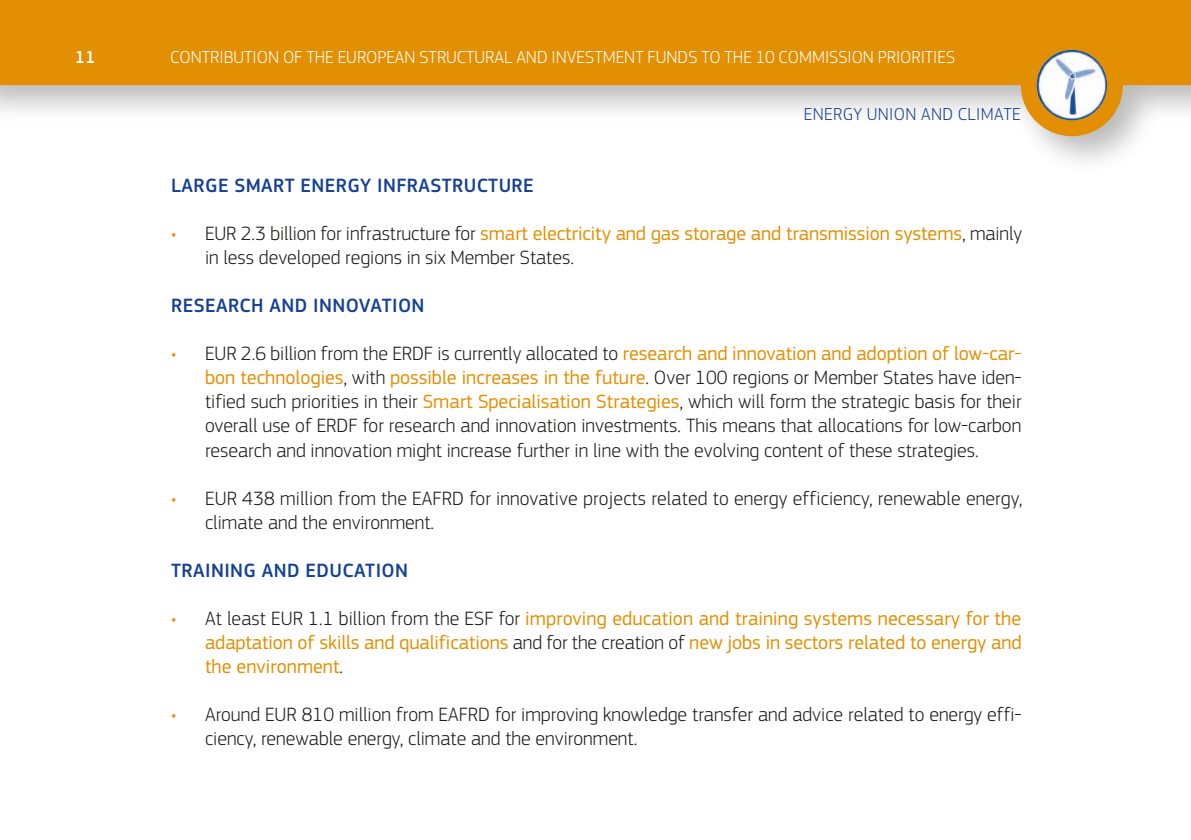
<style>
.page{position:relative;width:1191px;height:840px;background:#fff}
.page>*{position:absolute;margin:0;border:0;box-sizing:border-box;transform-origin:0 0}
.t1{font:300 20px/24px "EC Square Sans Pro";color:#1d1d1b}
.t2{font:20px/24px "EC Square Sans Pro";letter-spacing:-.005em;color:#e38f03;text-align:justify}
.t3{font:500 20px "EC Square Sans Pro";letter-spacing:.02em;color:#164194}
.t4{font:300 18px "EC Square Sans Pro";color:#fff}
.t5{font:300 18px "EC Square Sans Pro";letter-spacing:.02em;color:#164194}
.t6{font:500 18px "EC Square Sans Pro";color:#fff}
.s1{color:#e38f03}
.s2{font-weight:400;color:#e38f03}
.s3{font-weight:300}
.s4{font-weight:300;color:#1d1d1b}
</style>
<div class="page">
<div style="left:0;top:0;width:1191px;height:175px;background:#1d1d1b;opacity:.3"></div>
<div style="left:0;top:0;width:1191px;height:85px;background:#e38f03"></div>
<div style="left:1020px;top:34px;width:103px;height:102px;background:#e38f03;border-radius:50%"></div>
<img style="left:1036px;top:50px;width:71px;height:70px">
<p class="t6" style="left:75px;top:47px;width:22px">11</p>
<p class="t4" style="left:170px;top:47px;width:786px">CONTRIBUTION OF THE EUROPEAN STRUCTURAL AND INVESTMENT FUNDS TO THE 10 COMMISSION PRIORITIES</p>
<p class="t5" style="left:804px;top:104px;width:218px">ENERGY UNION AND CLIMATE</p>
<p class="t3" style="left:171px;top:174px;width:364px">LARGE SMART ENERGY INFRASTRUCTURE</p>
<p class="t1" style="left:205px;top:221px;width:818px;text-indent:-34px"><span class="s1">•</span> EUR 2.3 billion for infrastructure for <span class="s2">smart electricity and gas storage and transmission systems</span>, mainly in less developed regions in six Member States.</p>
<p class="t3" style="left:171px;top:294px;width:255px">RESEARCH AND INNOVATION</p>
<p class="t1" style="left:205px;top:341px;width:818px;text-align:justify;text-indent:-34px"><span class="s1">•</span> EUR 2.6 billion from the ERDF is currently allocated to <span class="s2">research and innovation and adoption of low-car&shy;bon technologies</span>, with <span class="s2">possible increases in the future</span>. Over 100 regions or Member States have iden&shy;tified such priorities in their <span class="s2">Smart Specialisation Strategies</span>, which will form the strategic basis for their overall use of ERDF for research and innovation investments. This means that allocations for low-carbon research and innovation might increase further in line with the evolving content of these strategies.</p>
<p class="t1" style="left:205px;top:485px;width:819px;text-indent:-34px"><span class="s1">•</span> EUR 438 million from the EAFRD for innovative projects related to energy efficiency, renewable energy, climate and the environment.</p>
<p class="t3" style="left:171px;top:558px;width:238px">TRAINING AND EDUCATION</p>
<p class="t2" style="left:205px;top:606px;width:818px;text-indent:-34px"><span class="s3">•</span> <span class="s4">At least EUR 1.1 billion from the ESF for</span> improving education and training systems necessary for the adaptation of skills and qualifications <span class="s4">and for the creation of</span> new jobs in sectors related to energy and the environment<span class="s4">.</span></p>
<p class="t1" style="left:205px;top:701px;width:818px;text-indent:-34px"><span class="s1">•</span> Around EUR 810 million from EAFRD for improving knowledge transfer and advice related to energy effi&shy;ciency, renewable energy, climate and the environment.</p>
</div>
